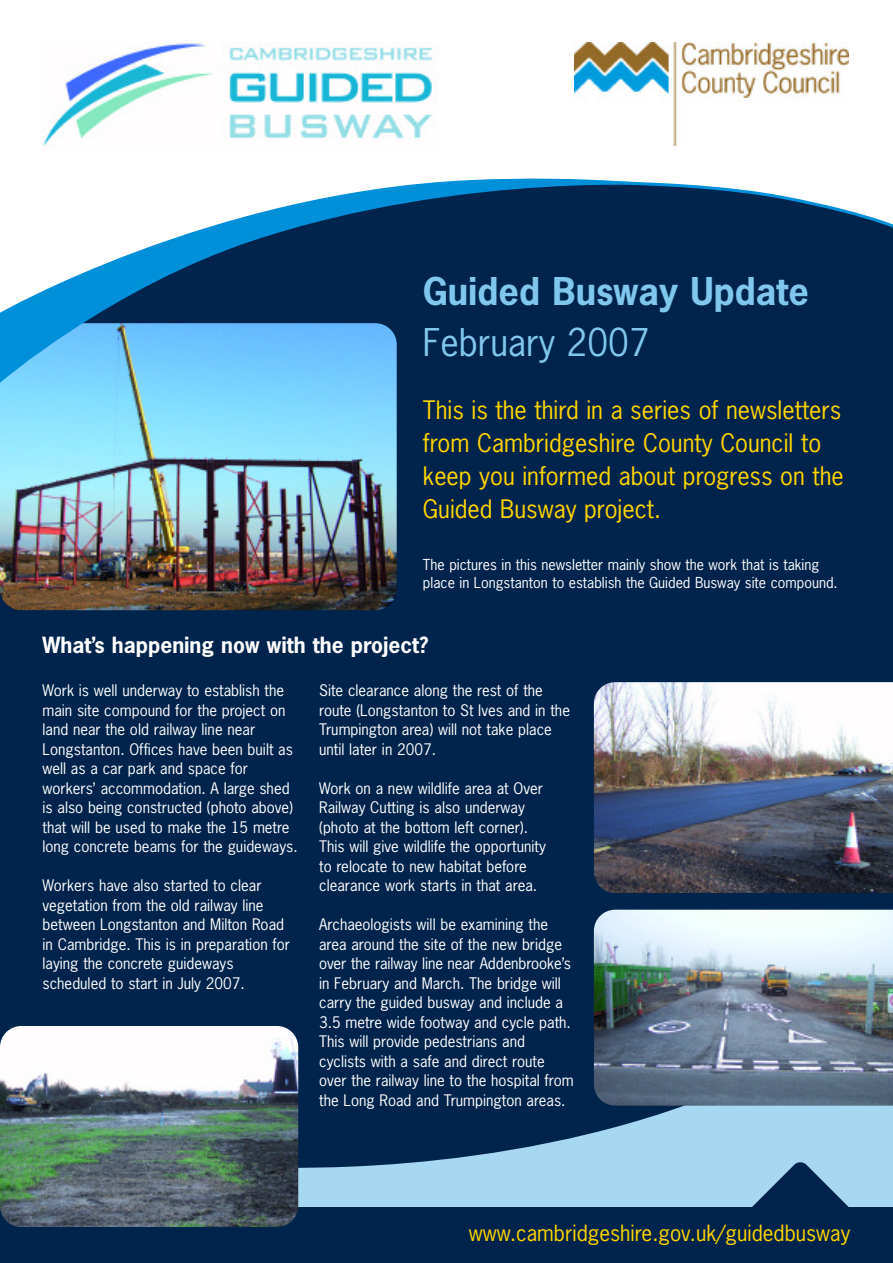
<style>
.page{position:relative;width:893px;height:1263px;background:#fff}
.page>*{position:absolute;margin:0;border:0;box-sizing:border-box;transform-origin:0 0}
.t1{font:700 36px "News Gothic";color:#80c7ed}
.t2{font:36px "News Gothic";color:#80c7ed}
.t3{font:24px/33px "News Gothic";color:#ffd500}
.t4{font:21px "News Gothic";color:#ffd500}
.t5{font:700 21px "News Gothic";color:#fff}
.t6{font:15px/19.5px "News Gothic";color:#fff}
.t7{font:14.25px/18.8px "News Gothic";color:#fff}
</style>
<div class="page">
<div style="left:0;top:235px;width:893px;height:808px;background:#00244b"></div>
<img style="left:594px;top:682px;width:299px;height:211px">
<img style="left:574px;top:43px;width:275px;height:103px">
<img style="left:43px;top:43px;width:389px;height:108px">
<img style="left:0;top:323px;width:397px;height:287px;border-radius:21px">
<svg style="left:678px;top:184px;width:215px;height:51px"></svg>
<svg style="left:0;top:178px;width:678px;height:205px;fill:#00244b"></svg>
<svg style="left:1px;top:1004px;width:892px;height:204px;background:#709dbc"></svg>
<svg style="left:241px;top:979px;width:652px;height:203px;background:#355e81"></svg>
<div style="left:0;top:1208px;width:893px;height:55px;background:#00244b"></div>
<svg style="left:749px;top:1161px;width:103px;height:47px;background:#537e9e"></svg>
<img style="left:594px;top:910px;width:299px;height:196px">
<img style="left:0;top:1026px;width:298px;height:201px;border-radius:21px">
<h1 class="t1" style="left:423px;top:271px;width:387px">Guided Busway Update</h1>
<h1 class="t2" style="left:423px;top:322px;width:228px">February 2007</h1>
<h2 class="t3" style="left:423px;top:394px;width:422px">This is the third in a series of newsletters from Cambridgeshire County Council to keep you informed about progress on the Guided Busway project.</h2>
<p class="t7" style="left:423px;top:555px;width:416px">The pictures in this newsletter mainly show the work that is taking place in Longstanton to establish the Guided Busway site compound.</p>
<h3 class="t5" style="left:43px;top:634px;width:388px">What’s happening now with the project?</h3>
<p class="t6" style="left:43px;top:681px;width:257px">Work is well underway to establish the main site compound for the project on land near the old railway line near Longstanton. Offices have been built as well as a car park and space for workers’ accommodation. A large shed is also being constructed (photo above) that will be used to make the 15 metre long concrete beams for the guideways.</p>
<p class="t6" style="left:43px;top:876px;width:249px">Workers have also started to clear vegetation from the old railway line between Longstanton and Milton Road in Cambridge. This is in preparation for laying the concrete guideways scheduled to start in July 2007.</p>
<p class="t6" style="left:319px;top:681px;width:252px">Site clearance along the rest of the route (Longstanton to St Ives and in the Trumpington area) will not take place until later in 2007.</p>
<p class="t6" style="left:319px;top:779px;width:228px">Work on a new wildlife area at Over Railway Cutting is also underway (photo at the bottom left corner).<br>This will give wildlife the opportunity to relocate to new habitat before clearance work starts in that area.</p>
<p class="t6" style="left:319px;top:915px;width:256px">Archaeologists will be examining the area around the site of the new bridge over the railway line near Addenbrooke’s in February and March. The bridge will carry the guided busway and include a 3.5 metre wide footway and cycle path.<br>This will provide pedestrians and cyclists with a safe and direct route over the railway line to the hospital from the Long Road and Trumpington areas.</p>
<h3 class="t4" style="left:469px;top:1221px;width:383px">www.cambridgeshire.gov.uk/guidedbusway</h3>
</div>
